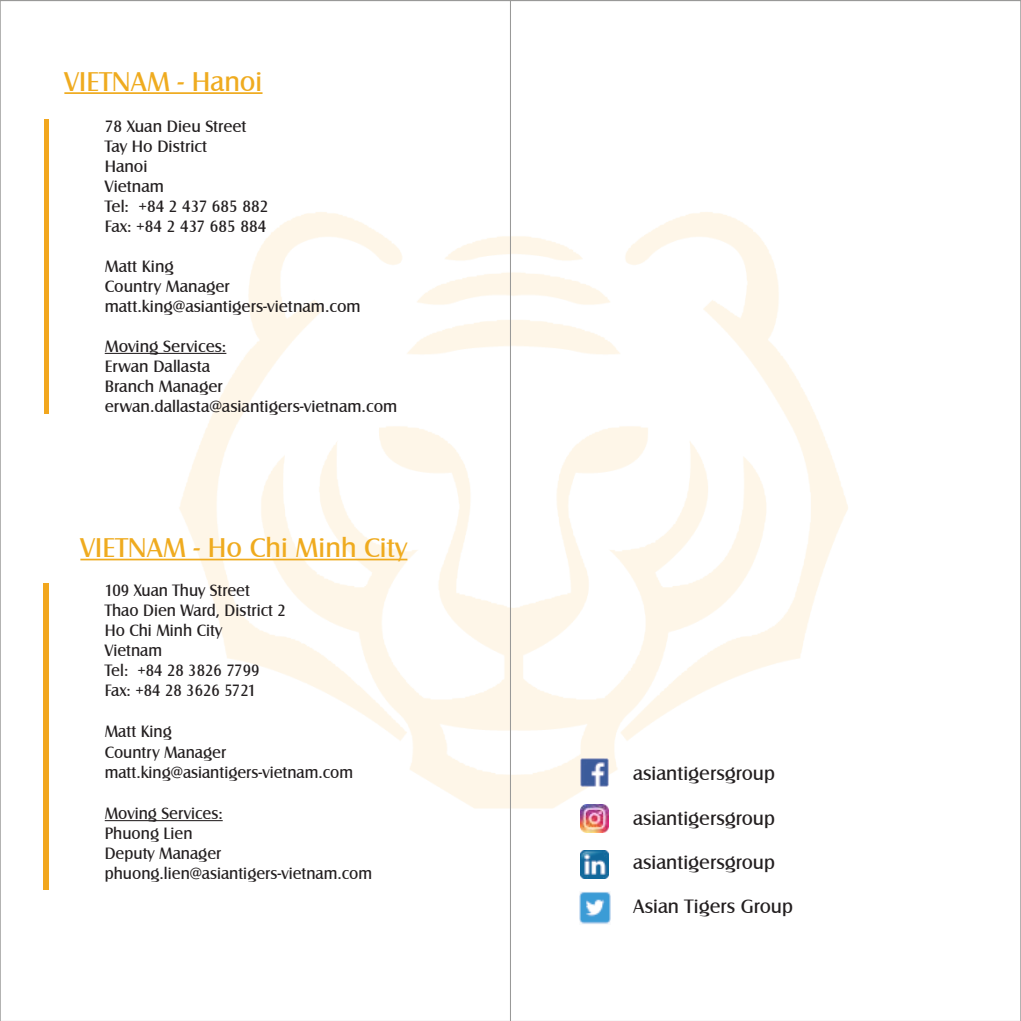
<style>
.page{position:relative;width:1021px;height:1021px;background:#fff}
.page>*{position:absolute;margin:0;border:0;box-sizing:border-box;transform-origin:0 0}
.t1{font:28px "Castle T";color:#efab1f}
.t2{font:20px "Castle T";color:#231f20}
.t3{font:17px/20px "Castle T";color:#231f20}
</style>
<div class="page">
<img style="left:170px;top:212px;width:678px;height:604px">
<hr style="left:105px;top:353px;width:121px;height:1px;background:#231f20">
<hr style="left:105px;top:820px;width:118px;height:1px;background:#231f20">
<div style="left:44px;top:119px;width:5px;height:295px;background:#f2a71e"></div>
<div style="left:43px;top:583px;width:6px;height:307px;background:#f2a71e"></div>
<hr style="left:64px;top:92px;width:198px;height:2px;background:#efab1f">
<hr style="left:80px;top:558px;width:327px;height:2px;background:#efab1f">
<img style="left:580px;top:850px;width:28px;height:28px">
<img style="left:580px;top:804px;width:28px;height:28px">
<img style="left:580px;top:758px;width:28px;height:28px">
<img style="left:579px;top:892px;width:31px;height:32px">
<h1 class="t1" style="left:64px;top:66px;width:200px">VIETNAM - Hanoi</h1>
<p class="t3" style="left:105px;top:116px;width:165px">78 Xuan Dieu Street<br>Tay Ho District<br>Hanoi<br>Vietnam<br>Tel: +84 2 437 685 882<br>Fax: +84 2 437 685 884</p>
<p class="t3" style="left:105px;top:256px;width:257px">Matt King<br>Country Manager matt.king@asiantigers-vietnam.com</p>
<p class="t3" style="left:105px;top:336px;width:294px">Moving Services:<br>Erwan Dallasta<br>Branch Manager erwan.dallasta@asiantigers-vietnam.com</p>
<h1 class="t1" style="left:80px;top:532px;width:328px">VIETNAM - Ho Chi Minh City</h1>
<p class="t3" style="left:105px;top:580px;width:183px">109 Xuan Thuy Street<br>Thao Dien Ward, District 2<br>Ho Chi Minh City<br>Vietnam<br>Tel: +84 28 3826 7799<br>Fax: +84 28 3626 5721</p>
<p class="t3" style="left:105px;top:722px;width:250px">Matt King<br>Country Manager matt.king@asiantigers-vietnam.com</p>
<p class="t3" style="left:105px;top:803px;width:269px">Moving Services:<br>Phuong Lien<br>Deputy Manager phuong.lien@asiantigers-vietnam.com</p>
<p class="t2" style="left:633px;top:762px;width:143px">asiantigersgroup</p>
<p class="t2" style="left:633px;top:806px;width:143px">asiantigersgroup</p>
<p class="t2" style="left:633px;top:850px;width:143px">asiantigersgroup</p>
<p class="t2" style="left:633px;top:895px;width:161px">Asian Tigers Group</p>
</div>
